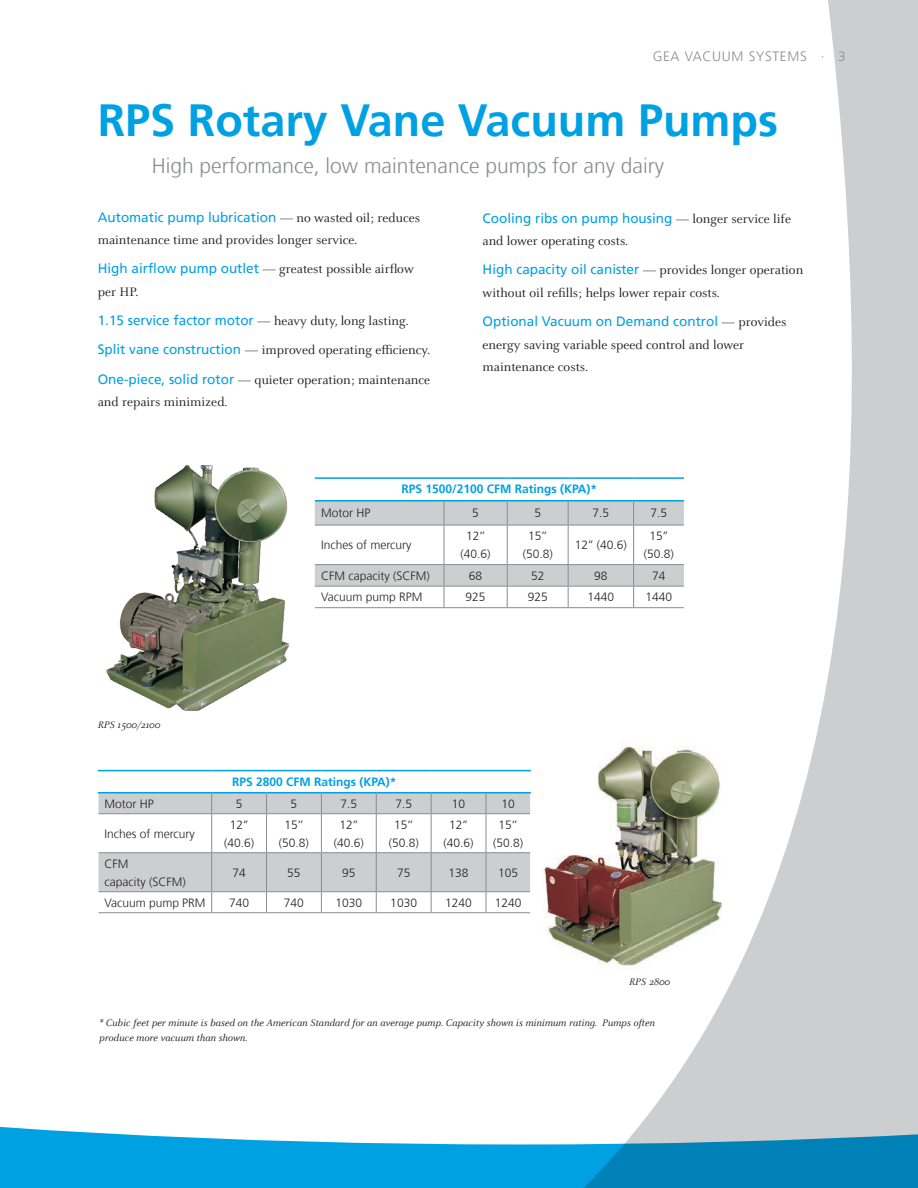
<style>
.page{position:relative;width:918px;height:1188px;background:#fff}
.page>*{position:absolute;margin:0;border:0;box-sizing:border-box;transform-origin:0 0}
.t1{font:700 45px "Frutiger";color:#00a1e3}
.t2{font:300 21px "Frutiger";color:#8a8c8f}
.t3{font:13.5px/29.2px "Celeste OT";color:#231f20}
.t4{font:13.5px "Frutiger";color:#00a1e3}
.t5{font:300 13.5px "Frutiger";letter-spacing:.05em;color:#8a8c8f}
.t6{font:300 12px/18px "Frutiger";color:#231f20;text-align:center}
.t7{font:700 12px "Frutiger";color:#00a1e3}
.t8{font:italic 10.5px/15px "Celeste OT";color:#231f20}
.s1{font-family:"Celeste OT";color:#231f20}
.s2{font-family:"Frutiger";color:#00a1e3}
</style>
<div class="page">
<svg style="left:0;top:1126px;width:570px;height:62px;fill:#00a1e3"></svg>
<svg style="left:570px;top:0;width:348px;height:1188px"></svg>
<img style="left:106px;top:465px;width:184px;height:246px">
<div style="left:315px;top:478px;width:369px;height:23px;background:#fff"></div>
<hr style="left:315px;top:477px;width:129px;height:2px;background:#00a1e3">
<hr style="left:444px;top:477px;width:63px;height:2px;background:#00a1e3">
<hr style="left:507px;top:477px;width:61px;height:2px;background:#00a1e3">
<hr style="left:568px;top:477px;width:66px;height:2px;background:#00a1e3">
<hr style="left:634px;top:477px;width:50px;height:2px;background:#00a1e3">
<hr style="left:315px;top:500px;width:129px;height:2px;background:#00a1e3">
<hr style="left:444px;top:500px;width:63px;height:2px;background:#00a1e3">
<hr style="left:507px;top:500px;width:61px;height:2px;background:#00a1e3">
<hr style="left:568px;top:500px;width:66px;height:2px;background:#00a1e3">
<hr style="left:634px;top:500px;width:50px;height:2px;background:#00a1e3">
<svg style="left:315px;top:501px;width:369px;height:106px"></svg>
<hr style="left:315px;top:607px;width:129px;height:1px;background:#8a8c8f">
<hr style="left:444px;top:607px;width:63px;height:1px;background:#8a8c8f">
<hr style="left:507px;top:607px;width:61px;height:1px;background:#8a8c8f">
<hr style="left:568px;top:607px;width:66px;height:1px;background:#8a8c8f">
<hr style="left:634px;top:607px;width:50px;height:1px;background:#8a8c8f">
<hr style="left:98px;top:770px;width:114px;height:1px;background:#00a1e3">
<hr style="left:212px;top:770px;width:55px;height:1px;background:#00a1e3">
<hr style="left:267px;top:770px;width:54px;height:1px;background:#00a1e3">
<hr style="left:321px;top:770px;width:55px;height:1px;background:#00a1e3">
<hr style="left:376px;top:770px;width:55px;height:1px;background:#00a1e3">
<hr style="left:431px;top:770px;width:55px;height:1px;background:#00a1e3">
<hr style="left:486px;top:770px;width:45px;height:1px;background:#00a1e3">
<hr style="left:486px;top:792px;width:45px;height:1px;background:#00a1e3">
<svg style="left:98px;top:771px;width:432px;height:141px"></svg>
<hr style="left:99px;top:912px;width:113px;height:1px;background:#8a8c8f">
<hr style="left:212px;top:912px;width:55px;height:1px;background:#8a8c8f">
<hr style="left:267px;top:912px;width:54px;height:1px;background:#8a8c8f">
<hr style="left:321px;top:912px;width:55px;height:1px;background:#8a8c8f">
<hr style="left:376px;top:912px;width:55px;height:1px;background:#8a8c8f">
<hr style="left:431px;top:912px;width:55px;height:1px;background:#8a8c8f">
<hr style="left:486px;top:912px;width:44px;height:1px;background:#8a8c8f">
<img style="left:543px;top:719px;width:178px;height:263px">
<p class="t5" style="left:653px;top:49px;width:194px">GEA VACUUM SYSTEMS · 3</p>
<h1 class="t1" style="left:98px;top:94px;width:682px">RPS Rotary Vane Vacuum Pumps</h1>
<h2 class="t2" style="left:152px;top:153px;width:514px">High performance, low maintenance pumps for any dairy</h2>
<p class="t4" style="left:98px;top:209px;width:324px">Automatic pump lubrication <span class="s1">— no wasted oil; reduces</span></p>
<p class="t3" style="left:98px;top:225px;width:318px">maintenance time and provides longer service.<br><span class="s2">High airflow pump outlet</span> — greatest possible airflow</p>
<p class="t3" style="left:98px;top:277px;width:334px">per HP.<br><span class="s2">1.15 service factor motor</span> — heavy duty, long lasting.<br><span class="s2">Split vane construction</span> — improved operating efficiency.<br><span class="s2">One-piece, solid rotor</span> — quieter operation; maintenance</p>
<p class="t3" style="left:98px;top:387px;width:131px">and repairs minimized.</p>
<p class="t4" style="left:483px;top:210px;width:310px">Cooling ribs on pump housing <span class="s1">— longer service life</span></p>
<p class="t3" style="left:483px;top:227px;width:322px">and lower operating costs.<br><span class="s2">High capacity oil canister</span> — provides longer operation</p>
<p class="t3" style="left:483px;top:278px;width:239px">without oil refills; helps lower repair costs.</p>
<p class="t4" style="left:483px;top:314px;width:305px">Optional Vacuum on Demand control <span class="s1">— provides</span></p>
<p class="t3" style="left:483px;top:333px;width:263px;line-height:22.5px">energy saving variable speed control and lower maintenance costs.</p>
<p class="t7" style="left:401px;top:482px;width:197px">RPS 1500/2100 CFM Ratings (KPA)*</p>
<p class="t8" style="left:98px;top:718px;width:64px">RPS 1500/2100</p>
<p class="t6" style="left:321px;top:504px;width:51px">Motor HP</p>
<p class="t6" style="left:472px;top:504px;width:8px">5</p>
<p class="t6" style="left:534px;top:504px;width:8px">5</p>
<p class="t6" style="left:593px;top:504px;width:18px">7.5</p>
<p class="t6" style="left:650px;top:504px;width:18px">7.5</p>
<p class="t6" style="left:321px;top:536px;width:92px">Inches of mercury</p>
<p class="t6" style="left:461px;top:527px;width:32px">12’’ (40.6)</p>
<p class="t6" style="left:523px;top:527px;width:32px">15’’ (50.8)</p>
<p class="t6" style="left:575px;top:536px;width:54px">12’’ (40.6)</p>
<p class="t6" style="left:644px;top:527px;width:32px">15’’ (50.8)</p>
<p class="t6" style="left:321px;top:567px;width:110px">CFM capacity (SCFM)</p>
<p class="t6" style="left:469px;top:567px;width:15px">68</p>
<p class="t6" style="left:531px;top:567px;width:15px">52</p>
<p class="t6" style="left:594px;top:567px;width:15px">98</p>
<p class="t6" style="left:652px;top:567px;width:15px">74</p>
<p class="t6" style="left:321px;top:588px;width:103px">Vacuum pump RPM</p>
<p class="t6" style="left:466px;top:588px;width:22px">925</p>
<p class="t6" style="left:528px;top:588px;width:22px">925</p>
<p class="t6" style="left:588px;top:588px;width:28px">1440</p>
<p class="t6" style="left:645px;top:588px;width:28px">1440</p>
<p class="t7" style="left:232px;top:775px;width:166px">RPS 2800 CFM Ratings (KPA)*</p>
<p class="t6" style="left:105px;top:795px;width:51px">Motor HP</p>
<p class="t6" style="left:236px;top:795px;width:8px">5</p>
<p class="t6" style="left:291px;top:795px;width:8px">5</p>
<p class="t6" style="left:341px;top:795px;width:18px">7.5</p>
<p class="t6" style="left:395px;top:795px;width:18px">7.5</p>
<p class="t6" style="left:452px;top:795px;width:15px">10</p>
<p class="t6" style="left:501px;top:795px;width:15px">10</p>
<p class="t6" style="left:105px;top:825px;width:92px">Inches of mercury</p>
<p class="t6" style="left:224px;top:816px;width:32px">12’’ (40.6)</p>
<p class="t6" style="left:279px;top:816px;width:32px">15’’ (50.8)</p>
<p class="t6" style="left:334px;top:816px;width:32px">12’’ (40.6)</p>
<p class="t6" style="left:389px;top:816px;width:32px">15’’ (50.8)</p>
<p class="t6" style="left:444px;top:816px;width:32px">12’’ (40.6)</p>
<p class="t6" style="left:493px;top:816px;width:32px">15’’ (50.8)</p>
<p class="t6" style="left:105px;top:855px;width:83px;text-align:left">CFM<br>capacity (SCFM)</p>
<p class="t6" style="left:232px;top:864px;width:15px">74</p>
<p class="t6" style="left:287px;top:864px;width:15px">55</p>
<p class="t6" style="left:342px;top:864px;width:15px">95</p>
<p class="t6" style="left:397px;top:864px;width:15px">75</p>
<p class="t6" style="left:449px;top:864px;width:22px">138</p>
<p class="t6" style="left:498px;top:864px;width:22px">105</p>
<p class="t6" style="left:105px;top:894px;width:103px">Vacuum pump PRM</p>
<p class="t6" style="left:229px;top:894px;width:22px">740</p>
<p class="t6" style="left:284px;top:894px;width:22px">740</p>
<p class="t6" style="left:335px;top:894px;width:28px">1030</p>
<p class="t6" style="left:390px;top:894px;width:28px">1030</p>
<p class="t6" style="left:445px;top:894px;width:28px">1240</p>
<p class="t6" style="left:495px;top:894px;width:28px">1240</p>
<p class="t8" style="left:629px;top:974px;width:42px">RPS 2800</p>
<p class="t8" style="left:99px;top:1016px;width:557px">* Cubic feet per minute is based on the American Standard for an average pump. Capacity shown is minimum rating. Pumps often produce more vacuum than shown.</p>
</div>
